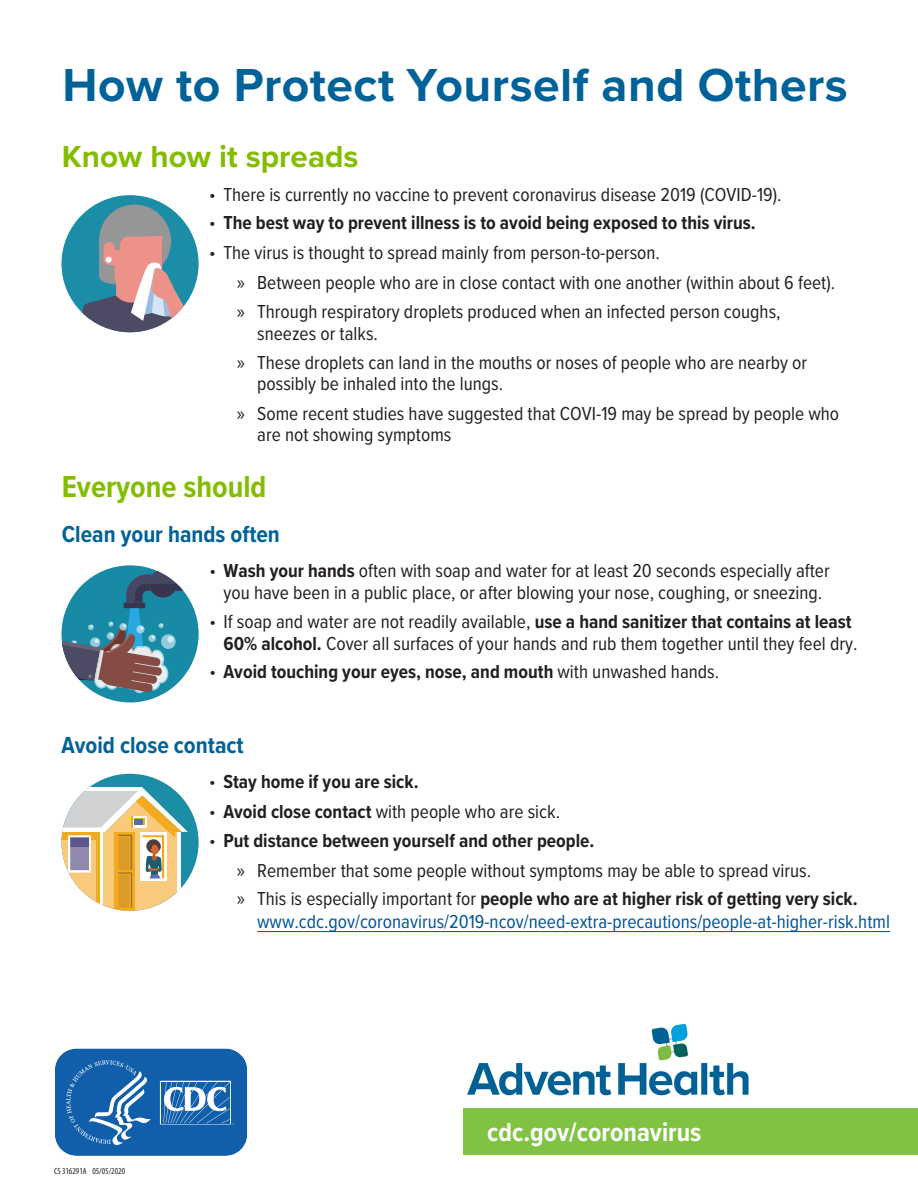
<style>
.page{position:relative;width:918px;height:1188px;background:#fff}
.page>*{position:absolute;margin:0;border:0;box-sizing:border-box;transform-origin:0 0}
.t1{font:700 48px "Proxima Nova";letter-spacing:.01em;color:#006298}
.t2{font:700 31.5px "Proxima Nova";color:#84bd00}
.t3{font:700 31.5px "Proxima Nova Cond";color:#84bd00}
.BOTTOM_LINK_For_more{font:700 27px "Proxima Nova Cond";color:#fff}
.t4{font:700 24px "Proxima Nova Cond";color:#006298}
.t5{font:19.5px/29.2px "Proxima Nova Cond";color:#231f20}
.t6{font:19.5px/22.5px "Proxima Nova Cond";color:#005499}
.t7{font:700 19.5px "Proxima Nova Cond";color:#231f20}
.t8{font:condensed 9px "Myriad Pro";color:#231f20}
.s1{font-family:"Myriad Pro";font-stretch:semi-condensed}
.s2{font-family:"Myriad Pro";font-weight:400;font-stretch:semi-condensed}
.s3{font-family:"Myriad Pro"}
.s4{font-weight:700}
.s5{font-weight:400}
.s6{font-family:"Myriad Pro";color:#231f20}
.s7{color:#231f20}
.s8{font-weight:700;color:#231f20}
</style>
<div class="page">
<svg style="left:55px;top:1048px;width:193px;height:108px;background:#3174b6"></svg>
<div style="left:463px;top:1108px;width:455px;height:47px;background:#80c343"></div>
<div style="left:62px;top:195px;width:137px;height:137px;background:#1b8da7;border-radius:50%"></div>
<svg style="left:65px;top:204px;width:134px;height:128px"></svg>
<div style="left:62px;top:565px;width:137px;height:137px;background:#178ba5;border-radius:50%"></div>
<svg style="left:62px;top:565px;width:133px;height:128px"></svg>
<div style="left:62px;top:774px;width:137px;height:137px;background:#1b8da7;border-radius:50%"></div>
<svg style="left:111px;top:908px;width:38px;height:3px"></svg>
<hr style="left:96px;top:832px;width:3px;height:78px;background:#f2aa20">
<div style="left:115px;top:832px;width:20px;height:79px;background:#f2aa20"></div>
<svg style="left:62px;top:787px;width:126px;height:121px"></svg>
<hr style="left:257px;top:931px;width:501px;height:1px;background:#005499">
<hr style="left:758px;top:931px;width:132px;height:1px;background:#005499">
<img style="left:467px;top:1023px;width:282px;height:73px">
<h1 class="t1" style="left:62px;top:49px;width:787px">How to Protect Yourself and Others</h1>
<h2 class="t2" style="left:62px;top:133px;width:298px">Know how it spreads</h2>
<p class="t5" style="left:210px;top:179px;width:573px"><span class="s1">•</span> There is currently no vaccine to prevent coronavirus disease 2019 (COVID-19).</p>
<p class="t7" style="left:210px;top:208px;width:547px"><span class="s2">•</span> The best way to prevent illness is to avoid being exposed to this virus.</p>
<p class="t5" style="left:237px;top:237px;width:600px;text-indent:-27px"><span class="s1">•</span> The virus is thought to spread mainly from person-to-person.<br><span class="s3">»</span> Between people who are in close contact with one another (within about 6 feet). <span class="s3">»</span> Through respiratory droplets produced when an infected person coughs,</p>
<p class="t5" style="left:237px;top:318px;width:572px;text-indent:20px">sneezes or talks.<br><span class="s3">»</span> These droplets can land in the mouths or noses of people who are nearby or</p>
<p class="t5" style="left:237px;top:369px;width:604px;text-indent:20px">possibly be inhaled into the lungs.<br><span class="s3">»</span> Some recent studies have suggested that COVI-19 may be spread by people who</p>
<p class="t5" style="left:257px;top:419px;width:196px">are not showing symptoms</p>
<h2 class="t3" style="left:62px;top:463px;width:206px">Everyone should</h2>
<p class="t4" style="left:62px;top:516px;width:220px">Clean your hands often</p>
<p class="t5" style="left:210px;top:559px;width:621px;line-height:22px;text-align:center"><span class="s1">•</span> <span class="s4">Wash your hands</span> often with soap and water for at least 20 seconds especially after you have been in a public place, or after blowing your nose, coughing, or sneezing.</p>
<p class="t5" style="left:210px;top:609px;width:649px;line-height:22.5px;text-align:right"><span class="s1">•</span> If soap and water are not readily available, <span class="s4">use a hand sanitizer that contains at least<br>60% alcohol.</span> Cover all surfaces of your hands and rub them together until they feel dry.</p>
<p class="t7" style="left:210px;top:658px;width:511px"><span class="s2">•</span> Avoid touching your eyes, nose, and mouth <span class="s5">with unwashed hands.</span></p>
<p class="t4" style="left:62px;top:728px;width:184px">Avoid close contact</p>
<p class="t7" style="left:210px;top:767px;width:210px"><span class="s2">•</span> Stay home if you are sick.</p>
<p class="t5" style="left:210px;top:796px;width:352px"><span class="s1">•</span> <span class="s4">Avoid close contact</span> with people who are sick.</p>
<p class="t5" style="left:237px;top:824px;width:576px;line-height:30.2px;text-indent:-27px"><span class="s1">•</span> <span class="s4">Put distance between yourself and other people.<br></span><span class="s3">»</span> Remember that some people without symptoms may be able to spread virus.</p>
<p class="t6" style="left:257px;top:887px;width:634px;text-indent:-20px"><span class="s6">»</span> <span class="s7">This is especially important for</span> <span class="s8">people who are at higher risk of getting very sick. </span>www.cdc.gov/coronavirus/2019-ncov/need-extra-precautions/people-at-higher-risk.html</p>
<p class="t8" style="left:54px;top:1166px;width:73px">CS 316291A 05/05/2020</p>
<p class="BOTTOM_LINK_For_more" style="left:487px;top:1112px;width:216px">cdc.gov/coronavirus</p>
</div>
